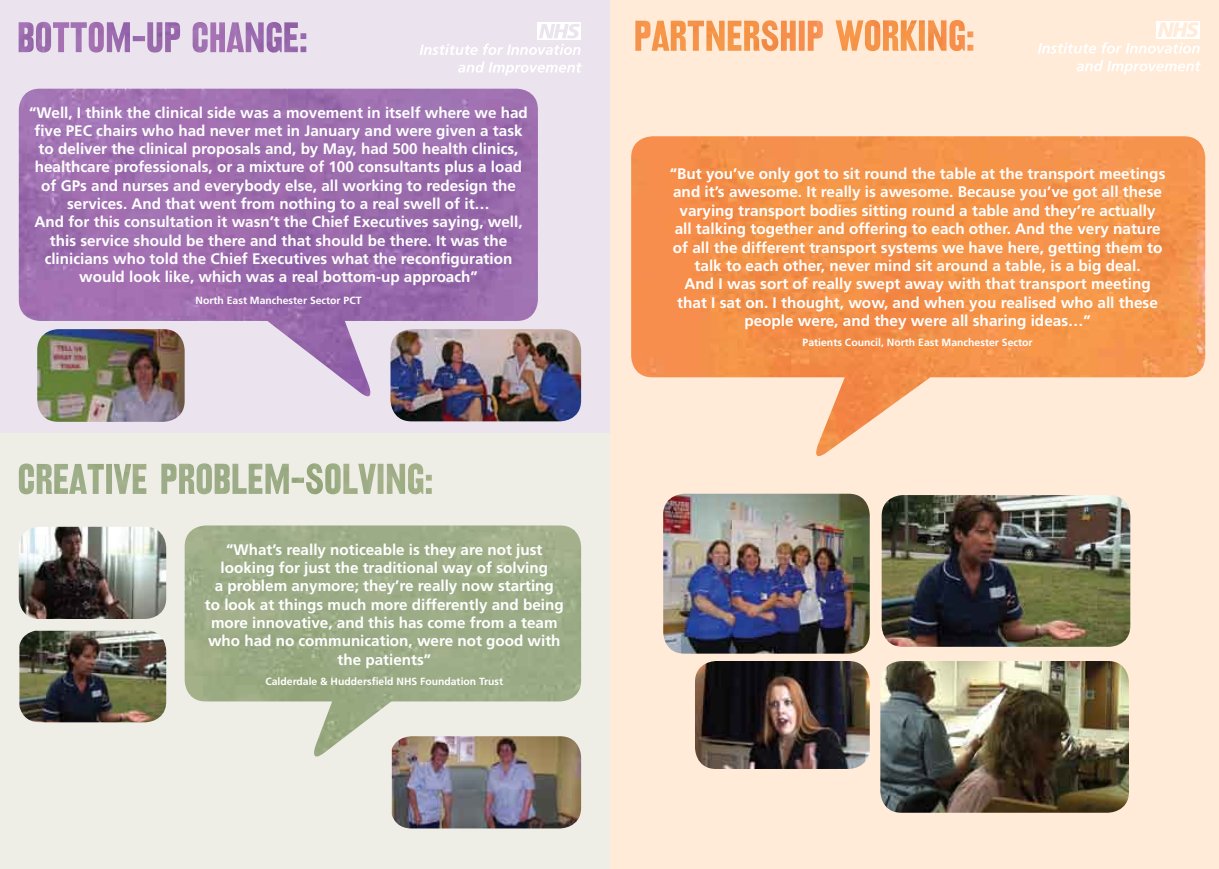
<style>
.page{position:relative;width:1219px;height:869px;background:#fff}
.page>*{position:absolute;margin:0;border:0;box-sizing:border-box;transform-origin:0 0}
.t1{font:700 15.38px/18.4px "Frutiger";color:#fff;text-align:center}
.t2{font:700 15.25px/18.2px "Frutiger";color:#fff;text-align:center}
.t3{font:700 10.5px "Frutiger";color:#fff}
.t4{font:700 10.38px "Frutiger";color:#fff}
</style>
<div class="page">
<div style="left:0;top:0;width:616px;height:433px;background:#ebe4ee"></div>
<div style="left:0;top:433px;width:616px;height:435px;background:#eeeee7"></div>
<img style="left:19px;top:22px;width:161px;height:31px">
<img style="left:193px;top:22px;width:113px;height:31px">
<img style="left:19px;top:526px;width:147px;height:92px">
<img style="left:19px;top:630px;width:147px;height:92px">
<img style="left:19px;top:89px;width:519px;height:308px">
<img style="left:185px;top:525px;width:396px;height:239px">
<img style="left:19px;top:463px;width:127px;height:31px">
<img style="left:197px;top:463px;width:226px;height:31px">
<img style="left:37px;top:329px;width:148px;height:92px">
<img style="left:390px;top:329px;width:191px;height:92px">
<img style="left:392px;top:735px;width:189px;height:93px">
<svg style="left:458px;top:61px;width:124px;height:15px"></svg>
<div style="left:538px;top:22px;width:43px;height:18px;background:#fff"></div>
<svg style="left:420px;top:24px;width:161px;height:31px"></svg>
<div style="left:610px;top:0;width:609px;height:868px;background:#ffebd7"></div>
<img style="left:880px;top:661px;width:249px;height:151px">
<img style="left:631px;top:136px;width:574px;height:320px">
<img style="left:671px;top:20px;width:152px;height:31px">
<img style="left:835px;top:20px;width:138px;height:31px">
<img style="left:695px;top:661px;width:175px;height:107px">
<img style="left:882px;top:495px;width:248px;height:151px">
<img style="left:663px;top:493px;width:207px;height:160px">
<svg style="left:1076px;top:60px;width:125px;height:14px"></svg>
<div style="left:1156px;top:21px;width:44px;height:18px;background:#fff"></div>
<svg style="left:1038px;top:22px;width:162px;height:32px"></svg>
<svg style="left:610px;top:868px;width:12px;height:1px"></svg>
<p class="t2" style="left:29px;top:103px;width:500px">“Well, I think the clinical side was a movement in itself where we had five PEC chairs who had never met in January and were given a task to deliver the clinical proposals and, by May, had 500 health clinics, healthcare professionals, or a mixture of 100 consultants plus a load of GPs and nurses and everybody else, all working to redesign the services. And that went from nothing to a real swell of it…<br>And for this consultation it wasn’t the Chief Executives saying, well, this service should be there and that should be there. It was the clinicians who told the Chief Executives what the reconfiguration would look like, which was a real bottom-up approach”</p>
<p class="t4" style="left:196px;top:294px;width:167px">North East Manchester Sector PCT</p>
<p class="t2" style="left:205px;top:540px;width:360px">“What’s really noticeable is they are not just looking for just the traditional way of solving<br>a problem anymore; they’re really now starting<br>to look at things much more differently and being more innovative, and this has come from a team who had no communication, were not good with the patients”</p>
<p class="t4" style="left:266px;top:674px;width:239px">Calderdale &amp; Huddersfield NHS Foundation Trust</p>
<p class="t1" style="left:670px;top:164px;width:497px">“But you’ve only got to sit round the table at the transport meetings and it’s awesome. It really is awesome. Because you’ve got all these varying transport bodies sitting round a table and they’re actually all talking together and offering to each other. And the very nature of all the different transport systems we have here, getting them to talk to each other, never mind sit around a table, is a big deal.<br>And I was sort of really swept away with that transport meeting that I sat on. I thought, wow, and when you realised who all these people were, and they were all sharing ideas…”</p>
<p class="t3" style="left:802px;top:336px;width:232px">Patients Council, North East Manchester Sector</p>
</div>
